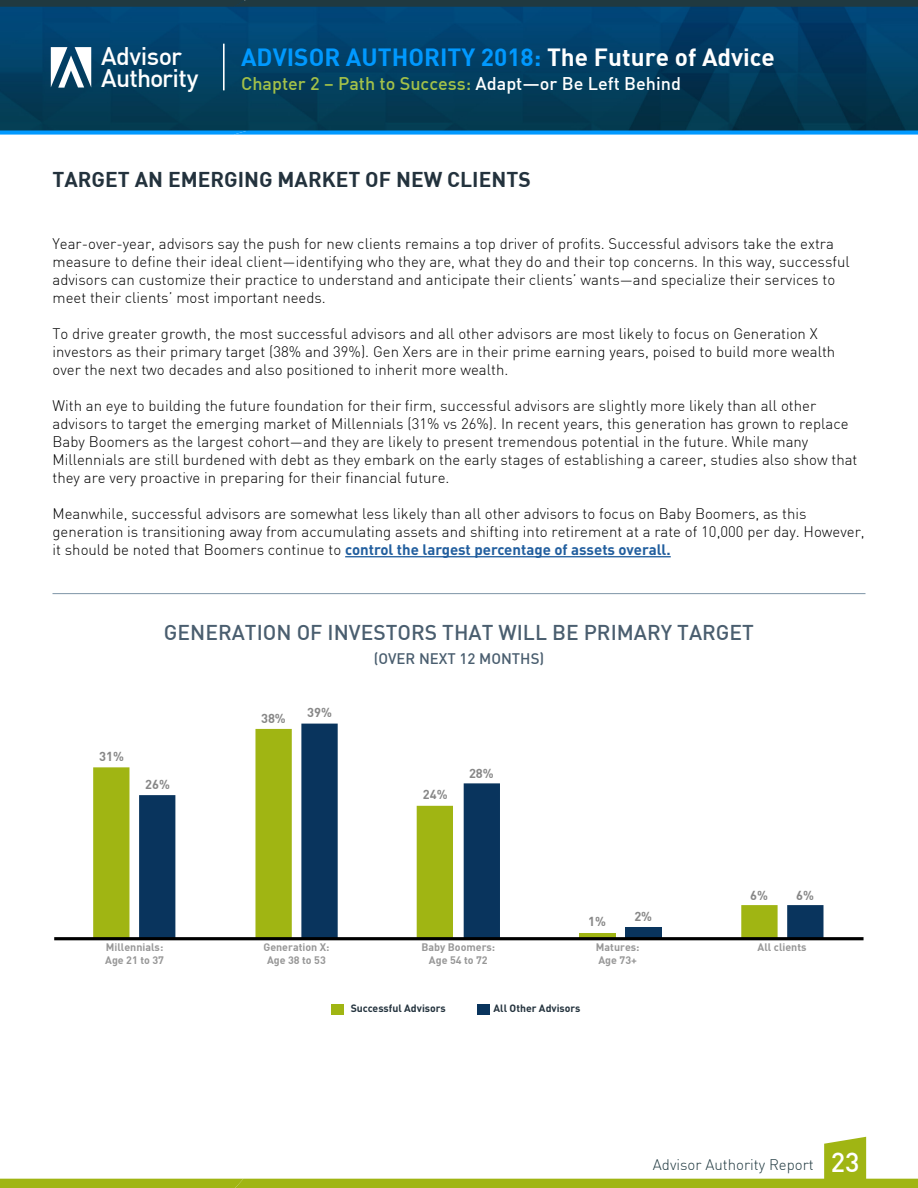
<style>
.page{position:relative;width:918px;height:1188px;background:#fff}
.page>*{position:absolute;margin:0;border:0;box-sizing:border-box;transform-origin:0 0}
.t1{font:500 27px "DIN";color:#fff}
.t2{font:500 24.9px/22.5px "DIN";letter-spacing:-.02em;color:#fff}
.t3{font:24.3px "DIN Bold";color:#09f}
.t4{font:500 21px "DIN";color:#4a5e6f}
.t5{font:21px "DIN Bold";color:#23323d}
.t6{font:500 18px "DIN";color:#a3c149}
.t7{font:300 15px/18px "DIN";color:#000}
.t8{font:300 15px "DIN";color:#203940}
.t9{font:500 15px "DIN";color:#4a5e6f}
.t10{font:12.75px "DIN Bold";color:#878787}
.t11{font:10.65px/12.8px "DIN Bold";color:#979797}
.t12{font:700 10.5px "DIN";color:#23323d}
.s1{color:#fff}
.s2{font-weight:700;color:#215e9e}
</style>
<div class="page">
<img style="left:0;top:7px;width:918px;height:124px">
<svg style="left:0;top:131px;width:918px;height:4px"></svg>
<svg style="left:0;top:0;width:918px;height:7px"></svg>
<svg style="left:0;top:1137px;width:918px;height:51px"></svg>
<svg style="left:51px;top:47px;width:40px;height:41px"></svg>
<hr style="left:223px;top:44px;width:2px;height:46px;background:#fff">
<hr style="left:52px;top:593px;width:814px;height:1px;background:#7e95a7">
<hr style="left:345px;top:556px;width:326px;height:1px;background:#215e9e">
<div style="left:93px;top:767px;width:37px;height:170px;background:#a0b513"></div>
<svg style="left:139px;top:724px;width:685px;height:213px"></svg>
<hr style="left:54px;top:937px;width:810px;height:3px;background:#000">
<div style="left:331px;top:1005px;width:13px;height:10px;background:#a0b513"></div>
<div style="left:477px;top:1005px;width:13px;height:10px;background:#09345d"></div>
<h2 class="t2" style="left:101px;top:44px;width:99px">Advisor<br>Authority</h2>
<h3 class="t3" style="left:241px;top:41px;width:535px">ADVISOR AUTHORITY 2018: <span class="s1">The Future of Advice</span></h3>
<p class="t6" style="left:241px;top:72px;width:442px">Chapter 2 – Path to Success: <span class="s1">Adapt—or Be Left Behind</span></p>
<h3 class="t5" style="left:52px;top:166px;width:480px">TARGET AN EMERGING MARKET OF NEW CLIENTS</h3>
<p class="t7" style="left:52px;top:234px;width:799px">Year-over-year, advisors say the push for new clients remains a top driver of profits. Successful advisors take the extra measure to define their ideal client—identifying who they are, what they do and their top concerns. In this way, successful advisors can customize their practice to understand and anticipate their clients’ wants—and specialize their services to meet their clients’ most important needs.</p>
<p class="t7" style="left:52px;top:324px;width:784px">To drive greater growth, the most successful advisors and all other advisors are most likely to focus on Generation X investors as their primary target (38% and 39%). Gen Xers are in their prime earning years, poised to build more wealth over the next two decades and also positioned to inherit more wealth.</p>
<p class="t7" style="left:52px;top:396px;width:807px">With an eye to building the future foundation for their firm, successful advisors are slightly more likely than all other advisors to target the emerging market of Millennials (31% vs 26%). In recent years, this generation has grown to replace Baby Boomers as the largest cohort—and they are likely to present tremendous potential in the future. While many Millennials are still burdened with debt as they embark on the early stages of establishing a career, studies also show that they are very proactive in preparing for their financial future.</p>
<p class="t7" style="left:52px;top:504px;width:814px">Meanwhile, successful advisors are somewhat less likely than all other advisors to focus on Baby Boomers, as this generation is transitioning away from accumulating assets and shifting into retirement at a rate of 10,000 per day. However, it should be noted that Boomers continue to <span class="s2">control the largest percentage of assets overall.</span></p>
<h3 class="t4" style="left:164px;top:619px;width:592px">GENERATION OF INVESTORS THAT WILL BE PRIMARY TARGET</h3>
<p class="t9" style="left:374px;top:649px;width:172px">(OVER NEXT 12 MONTHS)</p>
<p class="t10" style="left:99px;top:748px;width:26px">31%</p>
<p class="t10" style="left:145px;top:776px;width:26px">26%</p>
<p class="t10" style="left:261px;top:710px;width:26px">38%</p>
<p class="t10" style="left:307px;top:704px;width:26px">39%</p>
<p class="t10" style="left:423px;top:786px;width:26px">24%</p>
<p class="t10" style="left:469px;top:765px;width:26px">28%</p>
<p class="t10" style="left:588px;top:914px;width:19px">1%</p>
<p class="t10" style="left:634px;top:908px;width:19px">2%</p>
<p class="t10" style="left:750px;top:887px;width:19px">6%</p>
<p class="t10" style="left:796px;top:887px;width:19px">6%</p>
<p class="t11" style="left:105px;top:940px;width:60px">Millennials:<br>Age 21 to 37</p>
<p class="t11" style="left:263px;top:940px;width:68px;text-align:center">Generation X:<br>Age 38 to 53</p>
<p class="t11" style="left:421px;top:940px;width:75px;text-align:center">Baby Boomers:<br>Age 54 to 72</p>
<p class="t11" style="left:596px;top:940px;width:45px">Matures:<br>Age 73+</p>
<p class="t11" style="left:758px;top:940px;width:50px">All clients</p>
<p class="t12" style="left:351px;top:1002px;width:97px">Successful Advisors</p>
<p class="t12" style="left:494px;top:1002px;width:88px">All Other Advisors</p>
<p class="t8" style="left:653px;top:1155px;width:162px">Advisor Authority Report</p>
<h1 class="t1" style="left:831px;top:1145px;width:30px">23</h1>
</div>
